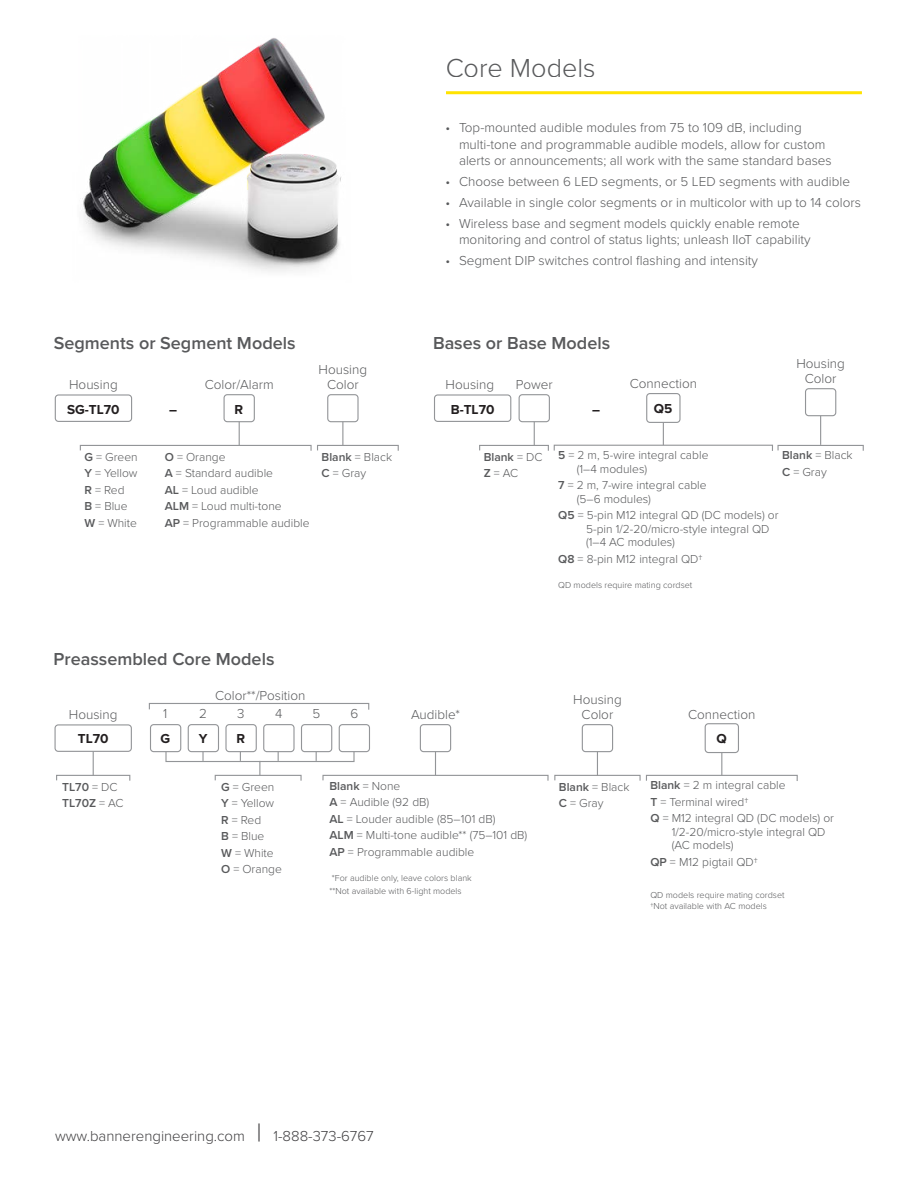
<style>
.page{position:relative;width:918px;height:1188px;background:#fff}
.page>*{position:absolute;margin:0;border:0;box-sizing:border-box;transform-origin:0 0}
.t1{font:300 27px "Proxima Nova";color:#58595b}
.t2{font:600 18px "Proxima Nova";color:#58595b}
.t3{font:300 15px "Proxima Nova";color:#414042}
.t4{font:300 13.5px/15px "Proxima Nova";color:#58595b;text-align:center}
.t5{font:700 13.5px "Proxima Nova";color:#231f20}
.t6{font:300 12px/16.5px "Proxima Nova";color:#58595b}
.t7{font:600 12px/16.5px "Proxima Nova";color:#58595b}
.t8{font:300 9px/10.5px "Proxima Nova";color:#58595b}
.s1{font-weight:600}
.s2{font-weight:300}
.s3{font-size:25.5px}
</style>
<div class="page">
<hr style="left:435px;top:734px;width:1px;height:41px;background:#939598">
<div style="left:322px;top:775px;width:227px;height:6px;border:1px solid #939598"></div>
<hr style="left:597px;top:739px;width:1px;height:37px;background:#939598">
<div style="left:554px;top:775px;width:87px;height:6px;border:1px solid #939598"></div>
<hr style="left:93px;top:739px;width:1px;height:37px;background:#939598">
<div style="left:56px;top:775px;width:74px;height:6px;border:1px solid #939598"></div>
<div style="left:582px;top:725px;width:31px;height:27px;background:#fff;border-radius:3px"></div>
<div style="left:582px;top:724px;width:31px;height:28px;border:1px solid #939598;border-radius:3px"></div>
<hr style="left:721px;top:737px;width:1px;height:38px;background:#939598">
<div style="left:646px;top:775px;width:152px;height:7px;border:1px solid #939598"></div>
<div style="left:705px;top:724px;width:33px;height:29px;background:#fff;border-radius:3px"></div>
<div style="left:705px;top:723px;width:34px;height:30px;border:1px solid #939598;border-radius:3px"></div>
<div style="left:55px;top:725px;width:76px;height:26px;background:#fff;border-radius:3px"></div>
<div style="left:55px;top:724px;width:77px;height:28px;border:1px solid #939598;border-radius:3px"></div>
<div style="left:215px;top:775px;width:87px;height:6px;border:1px solid #939598"></div>
<div style="left:149px;top:703px;width:220px;height:7px;border:1px solid #939598"></div>
<div style="left:165px;top:750px;width:190px;height:12px;border:1px solid #939598"></div>
<div style="left:150px;top:724px;width:31px;height:28px;border:1px solid #939598;border-radius:3px"></div>
<svg style="left:259px;top:761px;width:1px;height:14px"></svg>
<svg style="left:202px;top:752px;width:2px;height:9px"></svg>
<div style="left:188px;top:724px;width:31px;height:28px;border:1px solid #939598;border-radius:3px"></div>
<div style="left:263px;top:724px;width:32px;height:28px;border:1px solid #939598;border-radius:3px"></div>
<div style="left:420px;top:725px;width:31px;height:27px;background:#fff;border-radius:3px"></div>
<div style="left:420px;top:724px;width:31px;height:28px;border:1px solid #939598;border-radius:3px"></div>
<div style="left:225px;top:724px;width:32px;height:28px;border:1px solid #939598;border-radius:3px"></div>
<div style="left:301px;top:724px;width:31px;height:28px;border:1px solid #939598;border-radius:3px"></div>
<div style="left:339px;top:724px;width:31px;height:28px;border:1px solid #939598;border-radius:3px"></div>
<hr style="left:239px;top:409px;width:1px;height:37px;background:#939598">
<hr style="left:342px;top:409px;width:1px;height:37px;background:#939598">
<hr style="left:820px;top:403px;width:1px;height:42px;background:#939598">
<hr style="left:534px;top:409px;width:1px;height:37px;background:#939598">
<div style="left:80px;top:445px;width:232px;height:6px;border:1px solid #939598"></div>
<div style="left:317px;top:445px;width:82px;height:6px;border:1px solid #939598"></div>
<div style="left:777px;top:445px;width:87px;height:6px;border:1px solid #939598"></div>
<div style="left:479px;top:445px;width:70px;height:6px;border:1px solid #939598"></div>
<div style="left:328px;top:395px;width:30px;height:27px;background:#fff;border-radius:3px"></div>
<div style="left:327px;top:394px;width:32px;height:28px;border:1px solid #939598;border-radius:3px"></div>
<div style="left:806px;top:389px;width:30px;height:27px;background:#fff;border-radius:3px"></div>
<div style="left:805px;top:388px;width:31px;height:28px;border:1px solid #939598;border-radius:3px"></div>
<div style="left:519px;top:395px;width:30px;height:27px;background:#fff;border-radius:3px"></div>
<div style="left:519px;top:394px;width:31px;height:28px;border:1px solid #939598;border-radius:3px"></div>
<div style="left:224px;top:395px;width:30px;height:27px;background:#fff;border-radius:3px"></div>
<div style="left:224px;top:394px;width:31px;height:28px;border:1px solid #939598;border-radius:3px"></div>
<div style="left:55px;top:394px;width:77px;height:28px;border:1px solid #939598;border-radius:3px"></div>
<div style="left:434px;top:394px;width:77px;height:28px;border:1px solid #939598;border-radius:3px"></div>
<hr style="left:663px;top:407px;width:1px;height:38px;background:#939598">
<div style="left:554px;top:445px;width:219px;height:6px;border:1px solid #939598"></div>
<div style="left:647px;top:394px;width:33px;height:28px;background:#fff;border-radius:3px"></div>
<div style="left:646px;top:393px;width:35px;height:30px;border:1px solid #939598;border-radius:3px"></div>
<hr style="left:446px;top:91px;width:416px;height:3px;background:#ffe300">
<img style="left:82px;top:38px;width:259px;height:234px">
<h1 class="t1" style="left:446px;top:48px;width:152px">Core Models</h1>
<p class="t4" style="left:459px;top:119px;width:374px;line-height:16.5px;text-align:left;text-indent:-14px">• Top-mounted audible modules from 75 to 109 dB, including multi-tone and programmable audible models, allow for custom alerts or announcements; all work with the same standard bases</p>
<p class="t4" style="left:446px;top:174px;width:406px">• Choose between 6 LED segments, or 5 LED segments with audible</p>
<p class="t4" style="left:446px;top:194px;width:417px">• Available in single color segments or in multicolor with up to 14 colors</p>
<p class="t4" style="left:459px;top:214px;width:353px;line-height:16.5px;text-align:left;text-indent:-14px">• Wireless base and segment models quickly enable remote monitoring and control of status lights; unleash IIoT capability</p>
<p class="t4" style="left:446px;top:252px;width:314px">• Segment DIP switches control flashing and intensity</p>
<h2 class="t2" style="left:54px;top:329px;width:243px">Segments or Segment Models</h2>
<h2 class="t2" style="left:433px;top:329px;width:179px">Bases or Base Models</h2>
<p class="t4" style="left:319px;top:361px;width:50px">Housing<br>Color</p>
<p class="t4" style="left:796px;top:355px;width:50px">Housing<br>Color</p>
<p class="t4" style="left:630px;top:376px;width:69px">Connection</p>
<p class="t4" style="left:205px;top:376px;width:71px">Color/Alarm</p>
<p class="t4" style="left:516px;top:376px;width:38px">Power</p>
<p class="t4" style="left:69px;top:376px;width:50px">Housing</p>
<p class="t4" style="left:446px;top:376px;width:50px">Housing</p>
<p class="t5" style="left:67px;top:399px;width:54px">SG-TL70</p>
<p class="t5" style="left:451px;top:399px;width:45px">B-TL70</p>
<p class="t5" style="left:235px;top:399px;width:10px">R</p>
<p class="t5" style="left:169px;top:399px;width:10px">–</p>
<p class="t5" style="left:592px;top:399px;width:10px">–</p>
<p class="t5" style="left:654px;top:399px;width:20px">Q5</p>
<p class="t6" style="left:577px;top:448px;width:133px;line-height:13.5px;text-indent:-19px"><span class="s1">5</span> = 2 m, 5-wire integral cable (1–4 modules)</p>
<p class="t6" style="left:577px;top:478px;width:131px;line-height:13.5px;text-indent:-19px"><span class="s1">7</span> = 2 m, 7-wire integral cable (5–6 modules)</p>
<p class="t6" style="left:586px;top:508px;width:194px;line-height:13.5px;text-indent:-28px"><span class="s1">Q5</span> = 5-pin M12 integral QD (DC models) or<br>5-pin 1/2-20/micro-style integral QD (1–4 AC modules)</p>
<p class="t6" style="left:558px;top:550px;width:146px"><span class="s1">Q8</span> = 8-pin M12 integral QD†</p>
<p class="t8" style="left:558px;top:580px;width:136px">QD models require mating cordset</p>
<p class="t6" style="left:84px;top:448px;width:55px"><span class="s1">G</span> = Green<br><span class="s1">Y</span> = Yellow<br><span class="s1">R</span> = Red<br><span class="s1">B</span> = Blue<br><span class="s1">W</span> = White</p>
<p class="t6" style="left:322px;top:448px;width:72px"><span class="s1">Blank</span> = Black<br><span class="s1">C</span> = Gray</p>
<p class="t6" style="left:782px;top:446px;width:72px"><span class="s1">Blank</span> = Black<br><span class="s1">C</span> = Gray</p>
<p class="t6" style="left:165px;top:448px;width:146px"><span class="s1">O</span> = Orange<br><span class="s1">A</span> = Standard audible<br><span class="s1">AL</span> = Loud audible<br><span class="s1">ALM</span> = Loud multi-tone<br><span class="s1">AP</span> = Programmable audible</p>
<p class="t7" style="left:484px;top:448px;width:60px">Blank <span class="s2">= DC<br></span>Z <span class="s2">= AC</span></p>
<h2 class="t2" style="left:54px;top:646px;width:222px">Preassembled Core Models</h2>
<p class="t4" style="left:69px;top:706px;width:50px">Housing</p>
<p class="t4" style="left:215px;top:687px;width:92px">Color**/Position</p>
<p class="t4" style="left:163px;top:706px;width:6px">1</p>
<p class="t4" style="left:199px;top:706px;width:9px">2</p>
<p class="t4" style="left:237px;top:706px;width:9px">3</p>
<p class="t4" style="left:275px;top:706px;width:9px">4</p>
<p class="t4" style="left:313px;top:706px;width:9px">5</p>
<p class="t4" style="left:350px;top:706px;width:9px">6</p>
<p class="t4" style="left:411px;top:706px;width:50px">Audible*</p>
<p class="t4" style="left:573px;top:691px;width:50px">Housing<br>Color</p>
<p class="t4" style="left:688px;top:706px;width:69px">Connection</p>
<p class="t5" style="left:78px;top:729px;width:32px">TL70</p>
<p class="t5" style="left:160px;top:729px;width:11px">G</p>
<p class="t5" style="left:199px;top:729px;width:10px">Y</p>
<p class="t5" style="left:236px;top:729px;width:10px">R</p>
<p class="t5" style="left:716px;top:729px;width:12px">Q</p>
<p class="t7" style="left:62px;top:778px;width:63px">TL70 <span class="s2">= DC<br></span>TL70Z <span class="s2">= AC</span></p>
<p class="t6" style="left:221px;top:778px;width:62px"><span class="s1">G</span> = Green<br><span class="s1">Y</span> = Yellow<br><span class="s1">R</span> = Red<br><span class="s1">B</span> = Blue<br><span class="s1">W</span> = White<br><span class="s1">O</span> = Orange</p>
<p class="t6" style="left:329px;top:777px;width:199px"><span class="s1">Blank</span> = None<br><span class="s1">A</span> = Audible (92 dB)<br><span class="s1">AL</span> = Louder audible (85–101 dB)<br><span class="s1">ALM</span> = Multi-tone audible** (75–101 dB)<br><span class="s1">AP</span> = Programmable audible</p>
<p class="t8" style="left:329px;top:871px;width:144px;line-height:13.2px">*For audible only, leave colors blank **Not available with 6-light models</p>
<p class="t6" style="left:559px;top:778px;width:72px"><span class="s1">Blank</span> = Black<br><span class="s1">C</span> = Gray</p>
<p class="t6" style="left:650px;top:777px;width:185px"><span class="s1">Blank</span> = 2 m integral cable<br><span class="s1">T</span> = Terminal wired†<br><span class="s1">Q</span> = M12 integral QD (DC models) or</p>
<p class="t6" style="left:672px;top:825px;width:155px;line-height:13.5px">1/2-20/micro-style integral QD (AC models)</p>
<p class="t6" style="left:650px;top:853px;width:109px"><span class="s1">QP</span> = M12 pigtail QD†</p>
<p class="t8" style="left:650px;top:889px;width:136px">QD models require mating cordset †Not available with AC models</p>
<p class="t3" style="left:55px;top:1125px;width:320px">www.bannerengineering.com <span class="s3">|</span> 1-888-373-6767</p>
</div>
